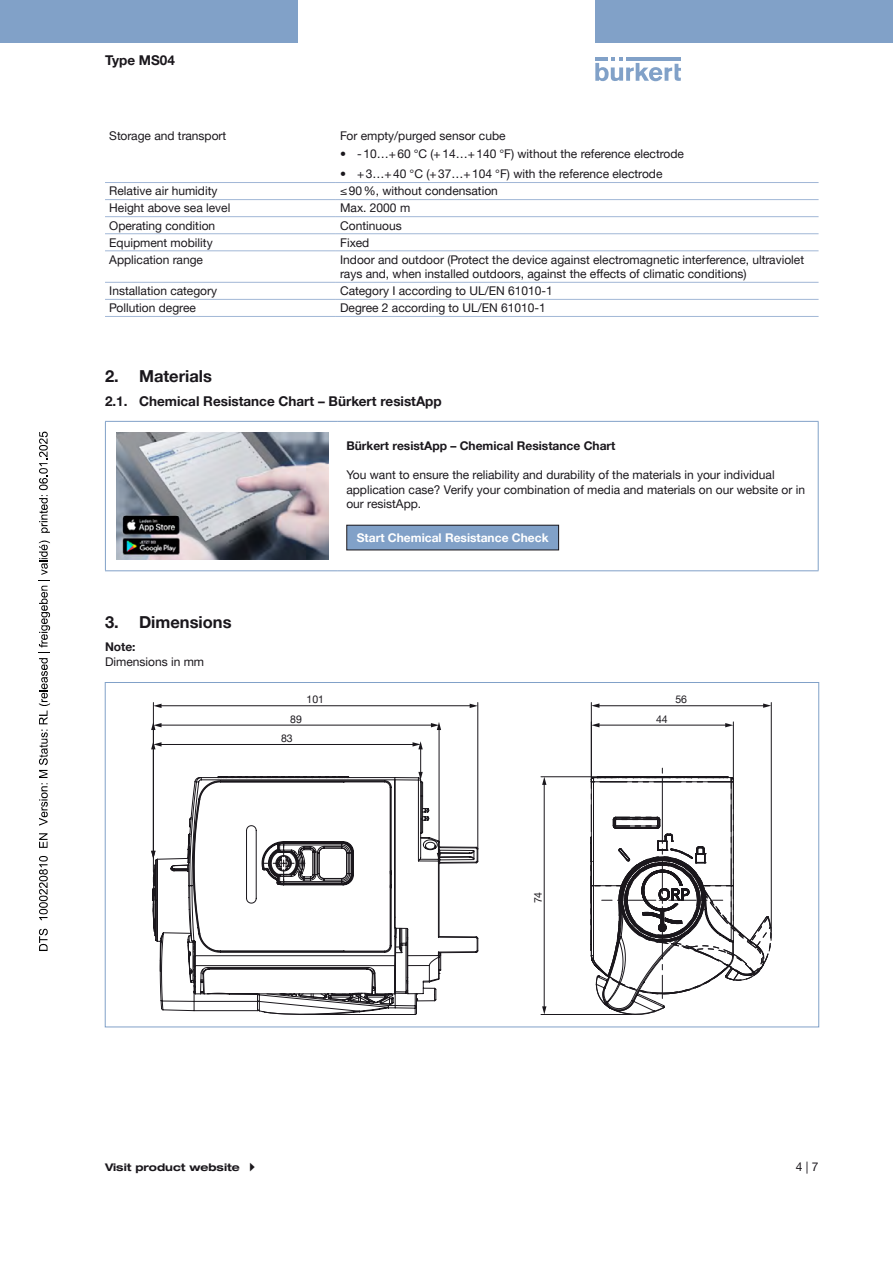
<style>
.page{position:relative;width:893px;height:1263px;background:#fff}
.page>*{position:absolute;margin:0;border:0;box-sizing:border-box;transform-origin:0 0}
.t1{font:700 16.5px "Helvetica Neue LTW1 G";color:#1a171c}
.t2{font:700 13.5px "Helvetica Neue LTW1 G";color:#1a171c}
.t3{font:12px/14.4px "Helvetica Neue LTW1 G";color:#1a171c}
.t4{font:700 12px "Helvetica Neue LTW1 G";color:#1a171c}
.t5{font:700 12px "Helvetica Neue LTW1 G";color:#fff}
.t6{font:700 expanded 10.5px "Helvetica Neue LTW1 G";color:#1a171c}
.t7{font:10.5px "Helvetica Neue LTW1 G";color:#1a171c}
</style>
<div class="page">
<svg style="left:595px;top:57px;width:86px;height:24px"></svg>
<hr style="left:626px;top:57px;width:55px;height:4px;background:#81a1c8">
<div style="left:0;top:0;width:298px;height:42px;background:#81a1c8"></div>
<div style="left:595px;top:0;width:298px;height:42px;background:#81a1c8"></div>
<hr style="left:336px;top:316px;width:483px;height:1px;background:#a1b7d6">
<hr style="left:105px;top:216px;width:231px;height:1px;background:#a1b7d6">
<hr style="left:336px;top:216px;width:483px;height:1px;background:#a1b7d6">
<hr style="left:105px;top:233px;width:231px;height:1px;background:#a1b7d6">
<hr style="left:336px;top:233px;width:483px;height:1px;background:#a1b7d6">
<hr style="left:105px;top:251px;width:231px;height:1px;background:#a1b7d6">
<hr style="left:336px;top:251px;width:483px;height:1px;background:#a1b7d6">
<hr style="left:105px;top:282px;width:231px;height:1px;background:#a1b7d6">
<hr style="left:336px;top:282px;width:483px;height:1px;background:#a1b7d6">
<hr style="left:105px;top:299px;width:231px;height:1px;background:#a1b7d6">
<hr style="left:336px;top:299px;width:483px;height:1px;background:#a1b7d6">
<hr style="left:105px;top:316px;width:231px;height:1px;background:#a1b7d6">
<hr style="left:105px;top:182px;width:231px;height:1px;background:#a1b7d6">
<hr style="left:336px;top:182px;width:483px;height:1px;background:#a1b7d6">
<hr style="left:105px;top:199px;width:231px;height:1px;background:#a1b7d6">
<hr style="left:336px;top:199px;width:483px;height:1px;background:#a1b7d6">
<hr style="left:105px;top:421px;width:233px;height:1px;background:#81a1c8">
<hr style="left:105px;top:422px;width:1px;height:148px;background:#81a1c8">
<hr style="left:338px;top:421px;width:481px;height:1px;background:#81a1c8">
<hr style="left:818px;top:422px;width:1px;height:148px;background:#81a1c8">
<hr style="left:105px;top:570px;width:233px;height:1px;background:#81a1c8">
<hr style="left:338px;top:570px;width:481px;height:1px;background:#81a1c8">
<img style="left:116px;top:432px;width:213px;height:128px">
<div style="left:347px;top:525px;width:212px;height:25px;background:#81a1c8"></div>
<div style="left:346px;top:525px;width:213px;height:25px;border:1px solid #1a171c"></div>
<hr style="left:598px;top:725px;width:129px;height:1px;background:#1a171c">
<svg style="left:725px;top:723px;width:8px;height:4px"></svg>
<svg style="left:592px;top:723px;width:7px;height:4px"></svg>
<hr style="left:733px;top:722px;width:1px;height:58px;background:#1a171c">
<hr style="left:160px;top:705px;width:311px;height:1px;background:#1a171c">
<svg style="left:470px;top:704px;width:7px;height:4px"></svg>
<svg style="left:154px;top:704px;width:8px;height:4px"></svg>
<hr style="left:153px;top:702px;width:1px;height:157px;background:#1a171c">
<hr style="left:477px;top:702px;width:1px;height:147px;background:#1a171c">
<hr style="left:160px;top:725px;width:272px;height:1px;background:#1a171c">
<svg style="left:151px;top:722px;width:11px;height:8px"></svg>
<hr style="left:439px;top:728px;width:1px;height:126px;background:#1a171c">
<svg style="left:431px;top:722px;width:10px;height:8px"></svg>
<hr style="left:598px;top:705px;width:167px;height:1px;background:#1a171c">
<svg style="left:592px;top:703px;width:7px;height:5px"></svg>
<svg style="left:763px;top:703px;width:8px;height:5px"></svg>
<hr style="left:771px;top:702px;width:1px;height:229px;background:#1a171c">
<hr style="left:591px;top:702px;width:1px;height:78px;background:#1a171c">
<hr style="left:544px;top:783px;width:1px;height:225px;background:#1a171c">
<svg style="left:542px;top:777px;width:4px;height:8px"></svg>
<svg style="left:542px;top:1006px;width:4px;height:8px"></svg>
<hr style="left:541px;top:1014px;width:91px;height:1px;background:#1a171c">
<hr style="left:541px;top:776px;width:57px;height:1px;background:#1a171c">
<hr style="left:160px;top:744px;width:254px;height:1px;background:#1a171c">
<svg style="left:413px;top:741px;width:10px;height:35px"></svg>
<svg style="left:151px;top:741px;width:11px;height:8px"></svg>
<svg style="left:152px;top:776px;width:327px;height:239px"></svg>
<svg style="left:590px;top:768px;width:182px;height:247px"></svg>
<svg style="left:39px;top:929px;width:9px;height:22px"></svg>
<svg style="left:39px;top:856px;width:9px;height:64px"></svg>
<svg style="left:39px;top:833px;width:9px;height:15px"></svg>
<svg style="left:39px;top:540px;width:11px;height:286px"></svg>
<svg style="left:39px;top:432px;width:11px;height:101px"></svg>
<p class="t2" style="left:105px;top:52px;width:71px">Type MS04</p>
<p class="t3" style="left:109px;top:129px;width:119px">Storage and transport</p>
<p class="t3" style="left:340px;top:129px;width:167px">For empty/purged sensor cube</p>
<p class="t3" style="left:340px;top:147px;width:345px">• -10…+60 °C (+14…+140 °F) without the reference electrode</p>
<p class="t3" style="left:340px;top:167px;width:324px">• +3…+40 °C (+37…+104 °F) with the reference electrode</p>
<p class="t3" style="left:109px;top:184px;width:110px">Relative air humidity</p>
<p class="t3" style="left:340px;top:184px;width:159px">≤90%, without condensation</p>
<p class="t3" style="left:109px;top:201px;width:123px">Height above sea level</p>
<p class="t3" style="left:340px;top:201px;width:72px">Max. 2000 m</p>
<p class="t3" style="left:109px;top:218px;width:107px">Operating condition</p>
<p class="t3" style="left:340px;top:218px;width:63px">Continuous</p>
<p class="t3" style="left:109px;top:235px;width:105px">Equipment mobility</p>
<p class="t3" style="left:340px;top:235px;width:31px">Fixed</p>
<p class="t3" style="left:109px;top:252px;width:95px">Application range</p>
<p class="t3" style="left:340px;top:252px;width:465px">Indoor and outdoor (Protect the device against electromagnetic interference, ultraviolet rays and, when installed outdoors, against the effects of climatic conditions)</p>
<p class="t3" style="left:109px;top:284px;width:109px">Installation category</p>
<p class="t3" style="left:340px;top:284px;width:214px">Category I according to UL/EN 61010‑1</p>
<p class="t3" style="left:109px;top:301px;width:88px">Pollution degree</p>
<p class="t3" style="left:340px;top:301px;width:207px">Degree 2 according to UL/EN 61010‑1</p>
<h1 class="t1" style="left:105px;top:366px;width:108px">2. Materials</h1>
<p class="t2" style="left:105px;top:393px;width:338px">2.1. Chemical Resistance Chart – Bürkert resistApp</p>
<p class="t4" style="left:346px;top:439px;width:271px">Bürkert resistApp – Chemical Resistance Chart</p>
<p class="t3" style="left:346px;top:468px;width:460px">You want to ensure the reliability and durability of the materials in your individual application case? Verify your combination of media and materials on our website or in our resistApp.</p>
<p class="t5" style="left:357px;top:530px;width:193px">Start Chemical Resistance Check</p>
<h1 class="t1" style="left:105px;top:612px;width:128px">3. Dimensions</h1>
<p class="t4" style="left:105px;top:639px;width:32px">Note:</p>
<p class="t3" style="left:105px;top:654px;width:101px">Dimensions in mm</p>
<p class="t7" style="left:307px;top:693px;width:19px">101</p>
<p class="t7" style="left:290px;top:712px;width:13px">89</p>
<p class="t7" style="left:281px;top:732px;width:13px">83</p>
<p class="t7" style="left:532px;top:903px;width:13px;rotate:-90deg">74</p>
<p class="t7" style="left:656px;top:712px;width:13px">44</p>
<p class="t7" style="left:675px;top:693px;width:13px">56</p>
<p class="t6" style="left:105px;top:1161px;width:136px">Visit product website</p>
<p class="t3" style="left:796px;top:1159px;width:24px">4 | 7</p>
</div>
